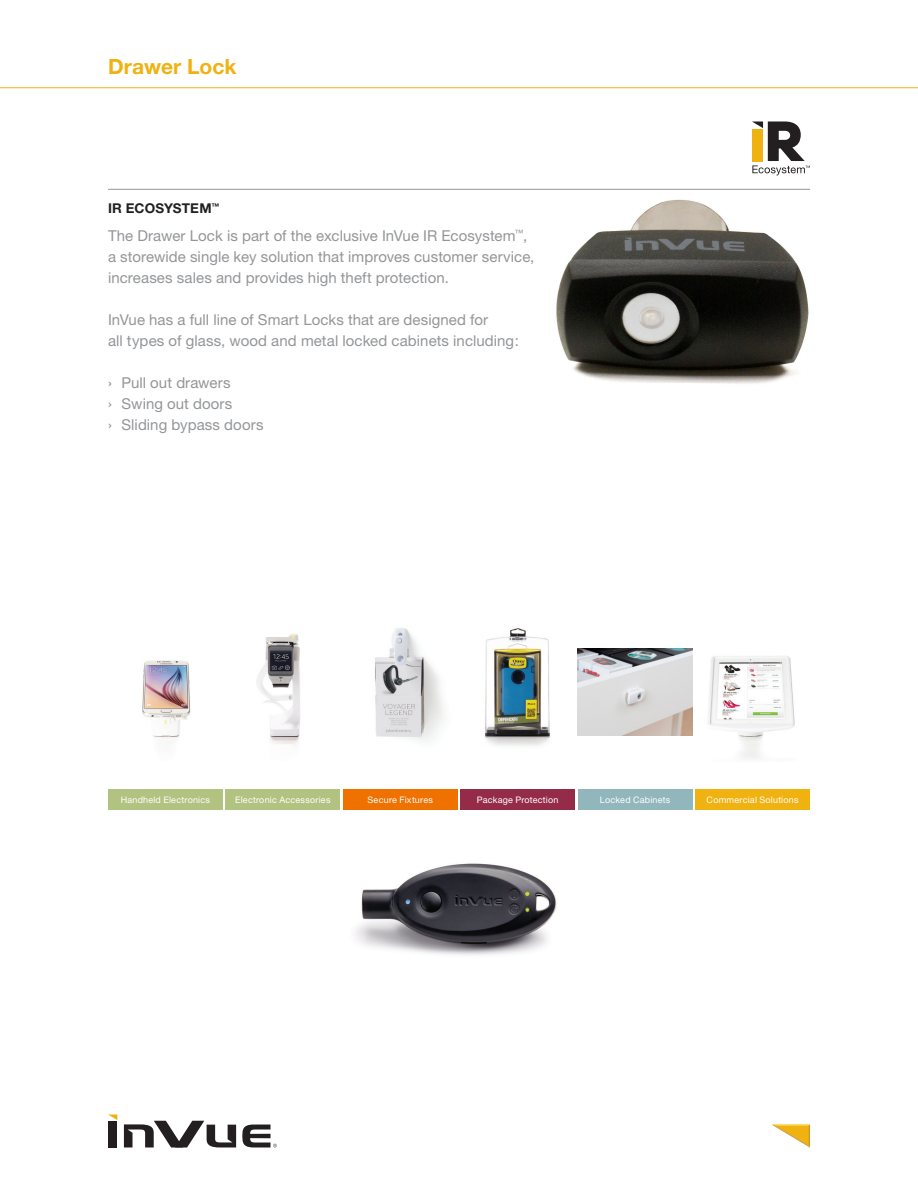
<style>
.page{position:relative;width:918px;height:1188px;background:#fff}
.page>*{position:absolute;margin:0;border:0;box-sizing:border-box;transform-origin:0 0}
.t1{font:700 21px "Helvetica Neue";color:#efb211}
.t2{font:15px/21px "Helvetica Neue";letter-spacing:.005em;color:#939598}
.t3{font:700 13.5px "Helvetica Neue";letter-spacing:.01em;color:#231f20}
.t4{font:9px "Helvetica Neue";letter-spacing:.02em;color:#fff}
</style>
<div class="page">
<div style="left:109px;top:1121px;width:8px;height:26px;background:#231f20"></div>
<svg style="left:124px;top:1121px;width:112px;height:26px"></svg>
<svg style="left:109px;top:1115px;width:8px;height:5px"></svg>
<svg style="left:242px;top:1125px;width:35px;height:23px"></svg>
<svg style="left:772px;top:1125px;width:38px;height:23px"></svg>
<hr style="left:0;top:87px;width:918px;height:1px;background:#efb211">
<img style="left:523px;top:188px;width:287px;height:196px">
<hr style="left:108px;top:189px;width:702px;height:1px;background:#939598">
<svg style="left:752px;top:121px;width:58px;height:55px"></svg>
<img style="left:578px;top:648px;width:115px;height:88px">
<img style="left:142px;top:660px;width:49px;height:85px">
<img style="left:242px;top:634px;width:83px;height:156px">
<img style="left:375px;top:628px;width:68px;height:112px">
<img style="left:695px;top:656px;width:115px;height:134px">
<img style="left:485px;top:628px;width:65px;height:118px">
<div style="left:108px;top:790px;width:115px;height:20px;background:#b2c280"></div>
<div style="left:225px;top:790px;width:115px;height:20px;background:#b2c280"></div>
<div style="left:343px;top:790px;width:115px;height:20px;background:#ef7100"></div>
<div style="left:578px;top:790px;width:115px;height:20px;background:#91b6bc"></div>
<div style="left:460px;top:790px;width:115px;height:20px;background:#942b48"></div>
<div style="left:695px;top:790px;width:115px;height:20px;background:#efb211"></div>
<img style="left:355px;top:863px;width:202px;height:92px">
<h1 class="t1" style="left:108px;top:54px;width:130px">Drawer Lock</h1>
<p class="t3" style="left:108px;top:200px;width:113px">IR ECOSYSTEM<sup>™</sup></p>
<p class="t2" style="left:108px;top:225px;width:428px">The Drawer Lock is part of the exclusive InVue IR Ecosystem<sup>™</sup>, a storewide single key solution that improves customer service, increases sales and provides high theft protection.</p>
<p class="t2" style="left:108px;top:309px;width:412px">InVue has a full line of Smart Locks that are designed for<br>all types of glass, wood and metal locked cabinets including:</p>
<p class="t2" style="left:108px;top:372px;width:124px">› Pull out drawers</p>
<p class="t2" style="left:108px;top:393px;width:126px">› Swing out doors</p>
<p class="t2" style="left:108px;top:414px;width:157px">› Sliding bypass doors</p>
<p class="t4" style="left:121px;top:795px;width:91px">Handheld Electronics</p>
<p class="t4" style="left:235px;top:795px;width:97px">Electronic Accessories</p>
<p class="t4" style="left:368px;top:795px;width:67px">Secure Fixtures</p>
<p class="t4" style="left:477px;top:795px;width:83px">Package Protection</p>
<p class="t4" style="left:600px;top:795px;width:72px">Locked Cabinets</p>
<p class="t4" style="left:707px;top:795px;width:93px">Commercial Solutions</p>
</div>
